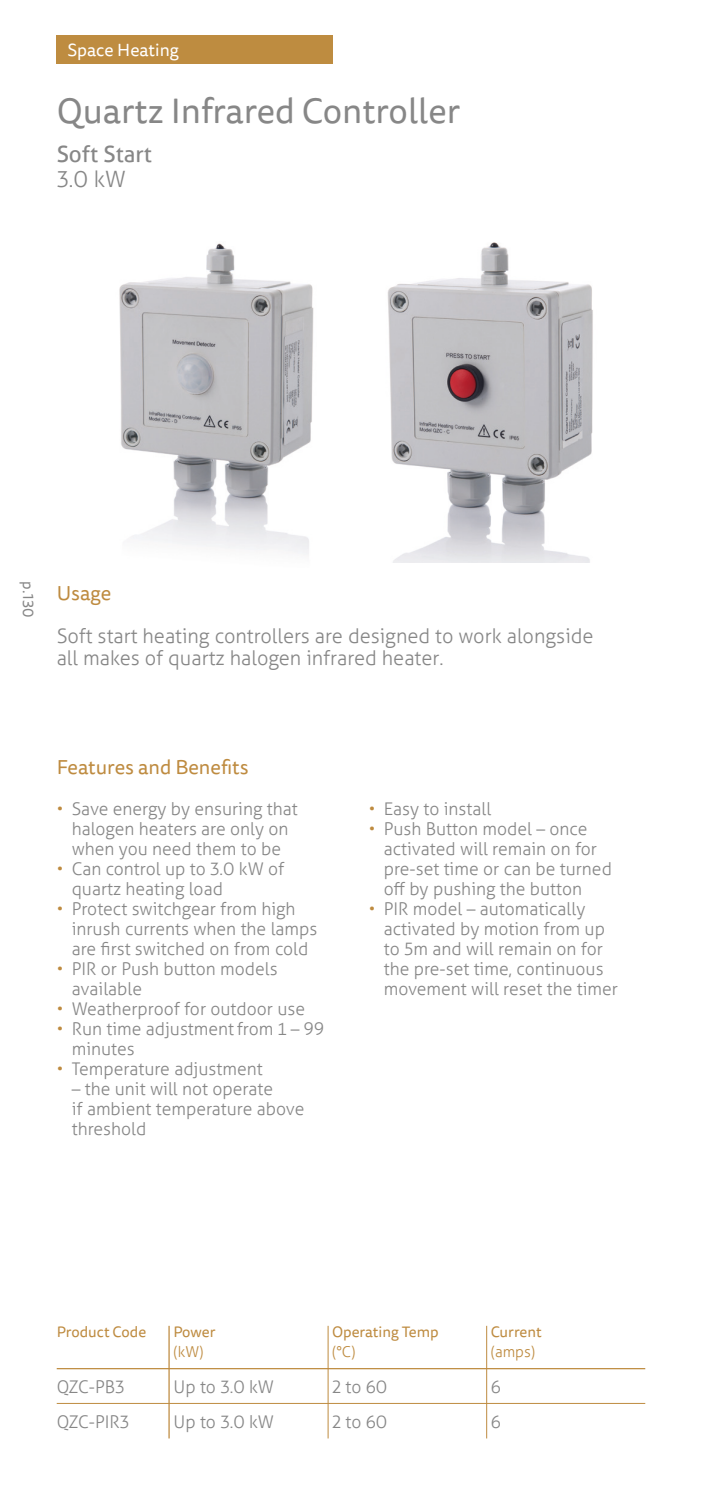
<style>
.page{position:relative;width:702px;height:1489px;background:#fff}
.page>*{position:absolute;margin:0;border:0;box-sizing:border-box;transform-origin:0 0}
.t1{font:35px "Tisa Sans Pro";color:#878787}
.t2{font:22.5px "Aller";color:#878787}
.t3{font:300 22.5px "Aller";color:#878787}
.t4{font:300 20px/22.5px "Aller";color:#878787}
.t5{font:20px "Tisa Sans Pro";color:#be8b40}
.t6{font:300 17.5px/20px "Aller";color:#878787}
.t7{font:17.5px "Tisa Sans Pro";color:#fff}
.t8{font:15px "Tisa Sans Pro";color:#be8b40}
.t9{font:300 15px "Aller";color:#be8b40}
.t10{font:15px "Tisa Sans Pro";color:#878787}
.s1{color:#be8b40}
</style>
<div class="page">
<img style="left:119px;top:243px;width:195px;height:312px">
<div style="left:57px;top:35px;width:276px;height:29px;background:#be8c40"></div>
<img style="left:387px;top:242px;width:206px;height:320px">
<hr style="left:57px;top:1367px;width:588px;height:2px;background:#be8b40">
<hr style="left:57px;top:1402px;width:588px;height:1px;background:#be8b40">
<hr style="left:168px;top:1325px;width:2px;height:113px;background:#be8b40">
<hr style="left:327px;top:1325px;width:1px;height:113px;background:#be8b40">
<hr style="left:486px;top:1325px;width:1px;height:113px;background:#be8b40">
<p class="t7" style="left:67px;top:38px;width:113px">Space Heating</p>
<h1 class="t1" style="left:57px;top:87px;width:405px">Quartz Infrared Controller</h1>
<p class="t2" style="left:57px;top:140px;width:97px">Soft Start</p>
<p class="t3" style="left:57px;top:165px;width:70px">3.0 kW</p>
<p class="t10" style="left:38px;top:581px;width:38px;rotate:90deg">p. 130</p>
<p class="t5" style="left:57px;top:579px;width:56px">Usage</p>
<p class="t4" style="left:57px;top:624px;width:538px">Soft start heating controllers are designed to work alongside all makes of quartz halogen infrared heater.</p>
<p class="t5" style="left:57px;top:753px;width:193px">Features and Benefits</p>
<p class="t6" style="left:57px;top:798px;width:242px;text-align:center"><span class="s1">•</span> Save energy by ensuring that halogen heaters are only on when you need them to be</p>
<p class="t6" style="left:72px;top:858px;width:214px;text-indent:-15px"><span class="s1">•</span> Can control up to 3.0 kW of quartz heating load</p>
<p class="t6" style="left:72px;top:898px;width:247px;text-indent:-15px"><span class="s1">•</span> Protect switchgear from high inrush currents when the lamps are first switched on from cold</p>
<p class="t6" style="left:72px;top:958px;width:207px;text-indent:-15px"><span class="s1">•</span> PIR or Push button models available</p>
<p class="t6" style="left:57px;top:998px;width:250px"><span class="s1">•</span> Weatherproof for outdoor use</p>
<p class="t6" style="left:72px;top:1018px;width:254px;text-indent:-15px"><span class="s1">•</span> Run time adjustment from 1 – 99 minutes</p>
<p class="t6" style="left:57px;top:1058px;width:207px"><span class="s1">•</span> Temperature adjustment</p>
<p class="t6" style="left:72px;top:1078px;width:234px">– the unit will not operate<br>if ambient temperature above threshold</p>
<p class="t6" style="left:369px;top:798px;width:124px"><span class="s1">•</span> Easy to install</p>
<p class="t6" style="left:384px;top:818px;width:230px;text-indent:-15px"><span class="s1">•</span> Push Button model – once activated will remain on for pre-set time or can be turned off by pushing the button</p>
<p class="t6" style="left:384px;top:898px;width:236px;text-indent:-15px"><span class="s1">•</span> PIR model – automatically activated by motion from up to 5m and will remain on for the pre-set time, continuous movement will reset the timer</p>
<p class="t8" style="left:57px;top:1321px;width:91px">Product Code</p>
<p class="t6" style="left:57px;top:1368px;width:74px;line-height:35px">QZC-PB3<br>QZC-PIR3</p>
<p class="t8" style="left:173px;top:1321px;width:43px">Power</p>
<p class="t9" style="left:173px;top:1342px;width:32px">(kW)</p>
<p class="t8" style="left:332px;top:1321px;width:108px">Operating Temp</p>
<p class="t9" style="left:332px;top:1342px;width:25px">(°C)</p>
<p class="t8" style="left:490px;top:1321px;width:53px">Current</p>
<p class="t9" style="left:490px;top:1342px;width:46px">(amps)</p>
<p class="t6" style="left:173px;top:1368px;width:102px;line-height:35px">Up to 3.0 kW<br>Up to 3.0 kW</p>
<p class="t6" style="left:332px;top:1368px;width:57px;line-height:35px">2 to 60<br>2 to 60</p>
<p class="t6" style="left:490px;top:1368px;width:12px;line-height:35px">6<br>6</p>
</div>
